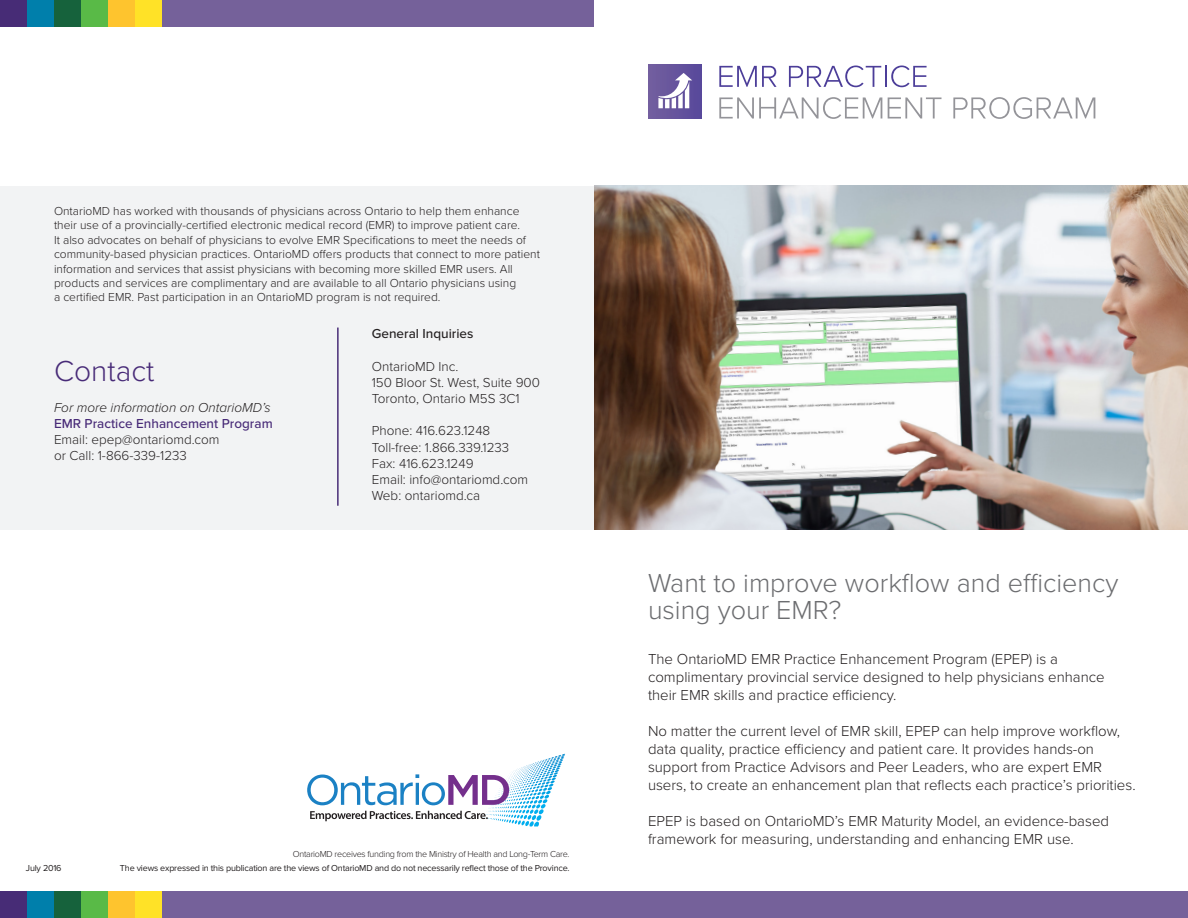
<style>
.page{position:relative;width:1188px;height:918px;background:#fff}
.page>*{position:absolute;margin:0;border:0;box-sizing:border-box;transform-origin:0 0}
.t1{font:300 30px "Proxima Nova";color:#482b78}
.t2{font:300 27px/27px "Proxima Nova";color:#6c6d70}
.t3{font:300 15px/18px "Proxima Nova";color:#231f20}
.t4{font:300 13.5px "Proxima Nova";color:#231f20}
.t5{font:italic 300 13.5px "Proxima Nova";color:#231f20}
.t6{font:500 13.5px "Proxima Nova";color:#482b78}
.t7{font:500 13.5px "Proxima Nova";color:#231f20}
.t8{font:300 12px/14.4px "Proxima Nova";color:#231f20}
.BOD{font:9px "Proxima Nova";letter-spacing:-.02em;color:#231f20}
.Smallish_Type{font:300 9px "Proxima Nova";letter-spacing:-.03em;color:#231f20}
</style>
<div class="page">
<div style="left:0;top:186px;width:594px;height:344px;background:#f2f3f4"></div>
<div style="left:0;top:0;width:27px;height:27px;background:#472c76"></div>
<div style="left:27px;top:0;width:27px;height:27px;background:#007fab"></div>
<div style="left:162px;top:0;width:432px;height:27px;background:#75619a"></div>
<div style="left:54px;top:0;width:27px;height:27px;background:#16623c"></div>
<div style="left:81px;top:0;width:27px;height:27px;background:#59ba47"></div>
<div style="left:108px;top:0;width:27px;height:27px;background:#fec42e"></div>
<div style="left:135px;top:0;width:27px;height:27px;background:#ffe227"></div>
<div style="left:0;top:891px;width:27px;height:27px;background:#472c76"></div>
<div style="left:27px;top:891px;width:27px;height:27px;background:#007fab"></div>
<div style="left:162px;top:891px;width:1026px;height:27px;background:#75619a"></div>
<div style="left:54px;top:891px;width:27px;height:27px;background:#16623c"></div>
<div style="left:81px;top:891px;width:27px;height:27px;background:#59ba47"></div>
<div style="left:108px;top:891px;width:27px;height:27px;background:#fec42e"></div>
<div style="left:135px;top:891px;width:27px;height:27px;background:#ffe227"></div>
<img style="left:594px;top:186px;width:594px;height:344px">
<hr style="left:337px;top:328px;width:2px;height:178px;background:#492d77">
<svg style="left:719px;top:66px;width:58px;height:21px"></svg>
<svg style="left:789px;top:66px;width:92px;height:21px"></svg>
<hr style="left:885px;top:66px;width:2px;height:21px;background:#4c3e99">
<svg style="left:891px;top:66px;width:36px;height:21px"></svg>
<svg style="left:719px;top:97px;width:163px;height:22px"></svg>
<svg style="left:888px;top:97px;width:54px;height:22px"></svg>
<svg style="left:953px;top:97px;width:142px;height:22px"></svg>
<div style="left:648px;top:65px;width:54px;height:54px;background:linear-gradient(to right,#735f9f,#58499b)"></div>
<svg style="left:658px;top:73px;width:34px;height:35px"></svg>
<svg style="left:543px;top:754px;width:22px;height:8px"></svg>
<svg style="left:310px;top:811px;width:178px;height:10px"></svg>
<svg style="left:307px;top:774px;width:202px;height:31px"></svg>
<p class="t8" style="left:54px;top:204px;width:488px">OntarioMD has worked with thousands of physicians across Ontario to help them enhance their use of a provincially-certified electronic medical record (EMR) to improve patient care.<br>It also advocates on behalf of physicians to evolve EMR Specifications to meet the needs of community-based physician practices. OntarioMD offers products that connect to more patient information and services that assist physicians with becoming more skilled EMR users. All products and services are complimentary and are available to all Ontario physicians using<br>a certified EMR. Past participation in an OntarioMD program is not required.</p>
<p class="t1" style="left:54px;top:353px;width:102px">Contact</p>
<p class="t6" style="left:54px;top:415px;width:220px">EMR Practice Enhancement Program</p>
<p class="t4" style="left:54px;top:431px;width:167px">Email: epep@ontariomd.com</p>
<p class="t4" style="left:54px;top:448px;width:134px">or Call: 1-866-339-1233</p>
<p class="t5" style="left:54px;top:400px;width:218px">For more information on OntarioMD’s</p>
<p class="t7" style="left:372px;top:326px;width:103px">General Inquiries</p>
<p class="t4" style="left:372px;top:358px;width:88px">OntarioMD Inc.</p>
<p class="t4" style="left:372px;top:374px;width:170px">150 Bloor St. West, Suite 900</p>
<p class="t4" style="left:372px;top:390px;width:149px">Toronto, Ontario M5S 3C1</p>
<p class="t4" style="left:372px;top:423px;width:120px">Phone: 416.623.1248</p>
<p class="t4" style="left:372px;top:439px;width:139px">Toll-free: 1.866.339.1233</p>
<p class="t4" style="left:372px;top:455px;width:103px">Fax: 416.623.1249</p>
<p class="t4" style="left:372px;top:471px;width:158px">Email: info@ontariomd.com</p>
<p class="t4" style="left:372px;top:488px;width:110px">Web: ontariomd.ca</p>
<p class="Smallish_Type" style="left:293px;top:849px;width:278px">OntarioMD receives funding from the Ministry of Health and Long-Term Care.</p>
<p class="BOD" style="left:26px;top:863px;width:37px">July 2016</p>
<p class="BOD" style="left:120px;top:863px;width:451px">The views expressed in this publication are the views of OntarioMD and do not necessarily reflect those of the Province.</p>
<p class="t2" style="left:648px;top:570px;width:472px">Want to improve workflow and efficiency using your EMR?</p>
<p class="t3" style="left:648px;top:650px;width:458px">The OntarioMD EMR Practice Enhancement Program (EPEP) is a complimentary provincial service designed to help physicians enhance</p>
<p class="t3" style="left:648px;top:686px;width:250px">their EMR skills and practice efficiency.</p>
<p class="t3" style="left:648px;top:722px;width:489px">No matter the current level of EMR skill, EPEP can help improve workflow, data quality, practice efficiency and patient care. It provides hands-on support from Practice Advisors and Peer Leaders, who are expert EMR users, to create an enhancement plan that reflects each practice’s priorities.</p>
<p class="t3" style="left:648px;top:812px;width:463px">EPEP is based on OntarioMD’s EMR Maturity Model, an evidence-based framework for measuring, understanding and enhancing EMR use.</p>
</div>
